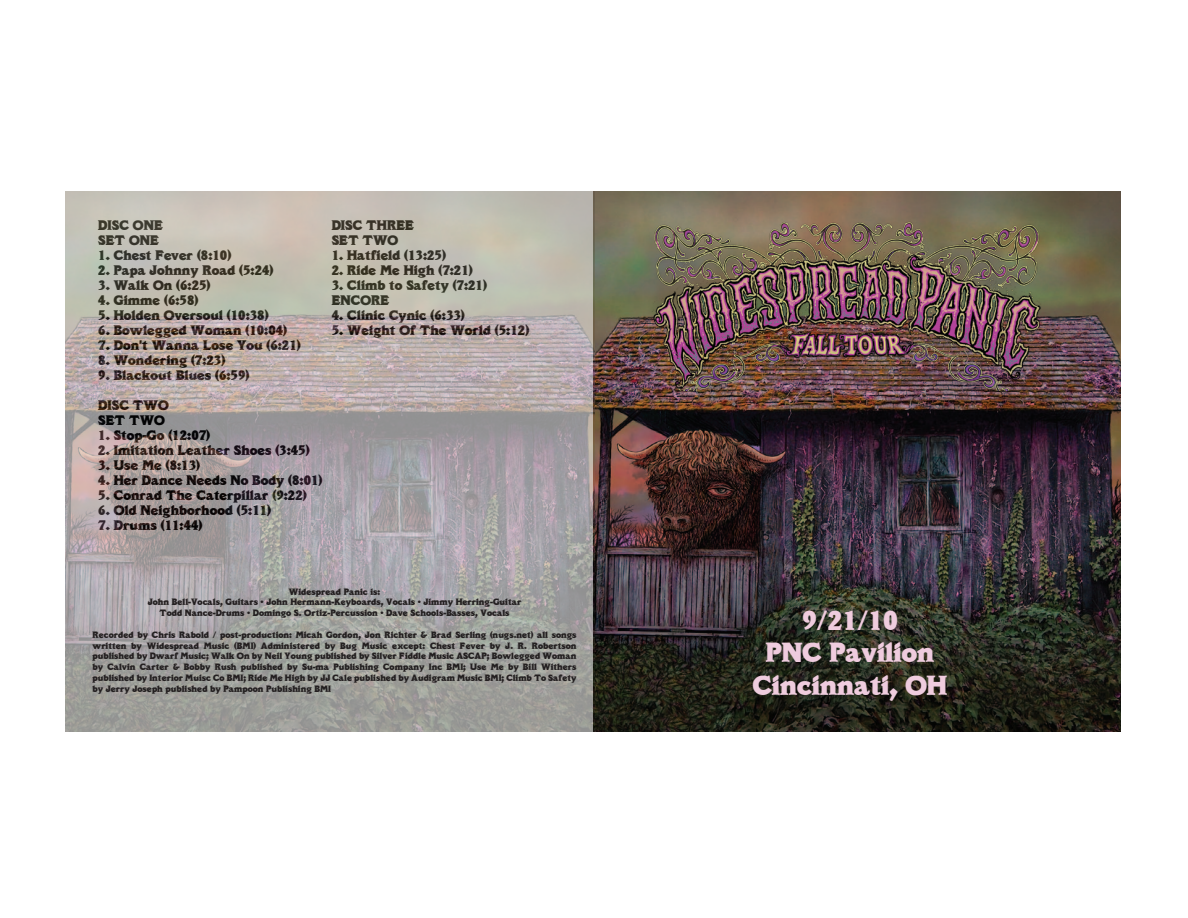
<style>
.page{position:relative;width:1188px;height:918px;background:#fff}
.page>*{position:absolute;margin:0;border:0;box-sizing:border-box;transform-origin:0 0}
.t1{font:27px/32.4px "Crimmon";color:#efccde;text-align:center}
.t2{font:13.5px/15px "Crimmon";color:#000}
.t3{font:9px/10.8px "Crimmon";color:#231f20;text-align:center}
</style>
<div class="page">
<img style="left:595px;top:191px;width:526px;height:540px">
<img style="left:66px;top:191px;width:529px;height:540px">
<img style="left:642px;top:203px;width:409px;height:188px">
<h2 class="t2" style="left:98px;top:217px;width:66px">DISC ONE<br>SET ONE</h2>
<h2 class="t2" style="left:98px;top:247px;width:134px">1. Chest Fever (8:10)</h2>
<h2 class="t2" style="left:98px;top:262px;width:177px">2. Papa Johnny Road (5:24)</h2>
<h2 class="t2" style="left:98px;top:277px;width:114px">3. Walk On (6:25)</h2>
<h2 class="t2" style="left:98px;top:292px;width:102px">4. Gimme (6:58)</h2>
<h2 class="t2" style="left:98px;top:307px;width:172px">5. Holden Oversoul (10:38)</h2>
<h2 class="t2" style="left:98px;top:322px;width:190px">6. Bowlegged Woman (10:04)</h2>
<h2 class="t2" style="left:98px;top:337px;width:204px">7. Don't Wanna Lose You (6:21)</h2>
<h2 class="t2" style="left:98px;top:352px;width:128px">8. Wondering (7:23)</h2>
<h2 class="t2" style="left:98px;top:367px;width:153px">9. Blackout Blues (6:59)</h2>
<h2 class="t2" style="left:98px;top:397px;width:72px">DISC TWO<br>SET TWO</h2>
<h2 class="t2" style="left:98px;top:427px;width:113px">1. Stop-Go (12:07)</h2>
<h2 class="t2" style="left:98px;top:442px;width:213px">2. Imitation Leather Shoes (3:45)</h2>
<h2 class="t2" style="left:98px;top:457px;width:103px">3. Use Me (8:13)</h2>
<h2 class="t2" style="left:98px;top:472px;width:226px">4. Her Dance Needs No Body (8:01)</h2>
<h2 class="t2" style="left:98px;top:487px;width:210px">5. Conrad The Caterpillar (9:22)</h2>
<h2 class="t2" style="left:98px;top:502px;width:174px">6. Old Neighborhood (5:11)</h2>
<h2 class="t2" style="left:98px;top:517px;width:106px">7. Drums (11:44)</h2>
<h2 class="t2" style="left:332px;top:217px;width:84px">DISC THREE<br>SET TWO</h2>
<h2 class="t2" style="left:332px;top:247px;width:116px">1. Hatfield (13:25)</h2>
<h2 class="t2" style="left:332px;top:262px;width:143px">2. Ride Me High (7:21)</h2>
<h2 class="t2" style="left:332px;top:277px;width:157px">3. Climb to Safety (7:21)<br>ENCORE</h2>
<h2 class="t2" style="left:332px;top:307px;width:135px">4. Clinic Cynic (6:33)</h2>
<h2 class="t2" style="left:332px;top:322px;width:199px">5. Weight Of The World (5:12)</h2>
<p class="t3" style="left:148px;top:586px;width:375px">Widespread Panic is:<br>John Bell-Vocals, Guitars • John Hermann-Keyboards, Vocals • Jimmy Herring-Guitar<br>Todd Nance-Drums • Domingo S. Ortiz-Percussion • Dave Schools-Basses, Vocals</p>
<p class="t3" style="left:93px;top:629px;width:486px;text-align:justify">Recorded by Chris Rabold / post-production: Micah Gordon, Jon Richter &amp; Brad Serling (nugs.net) all songs written by Widespread Music (BMI) Administered by Bug Music except: Chest Fever by J. R. Robertson published by Dwarf Music; Walk On by Neil Young published by Silver Fiddle Music ASCAP; Bowlegged Woman by Calvin Carter &amp; Bobby Rush published by Su-ma Publishing Company Inc BMI; Use Me by Bill Withers published by Interior Muisc Co BMI; Ride Me High by JJ Cale published by Audigram Music BMI; Climb To Safety by Jerry Joseph published by Pampoon Publishing BMI</p>
<h1 class="t1" style="left:753px;top:604px;width:196px">9/21/10<br>PNC Pavilion<br>Cincinnati, OH</h1>
</div>
